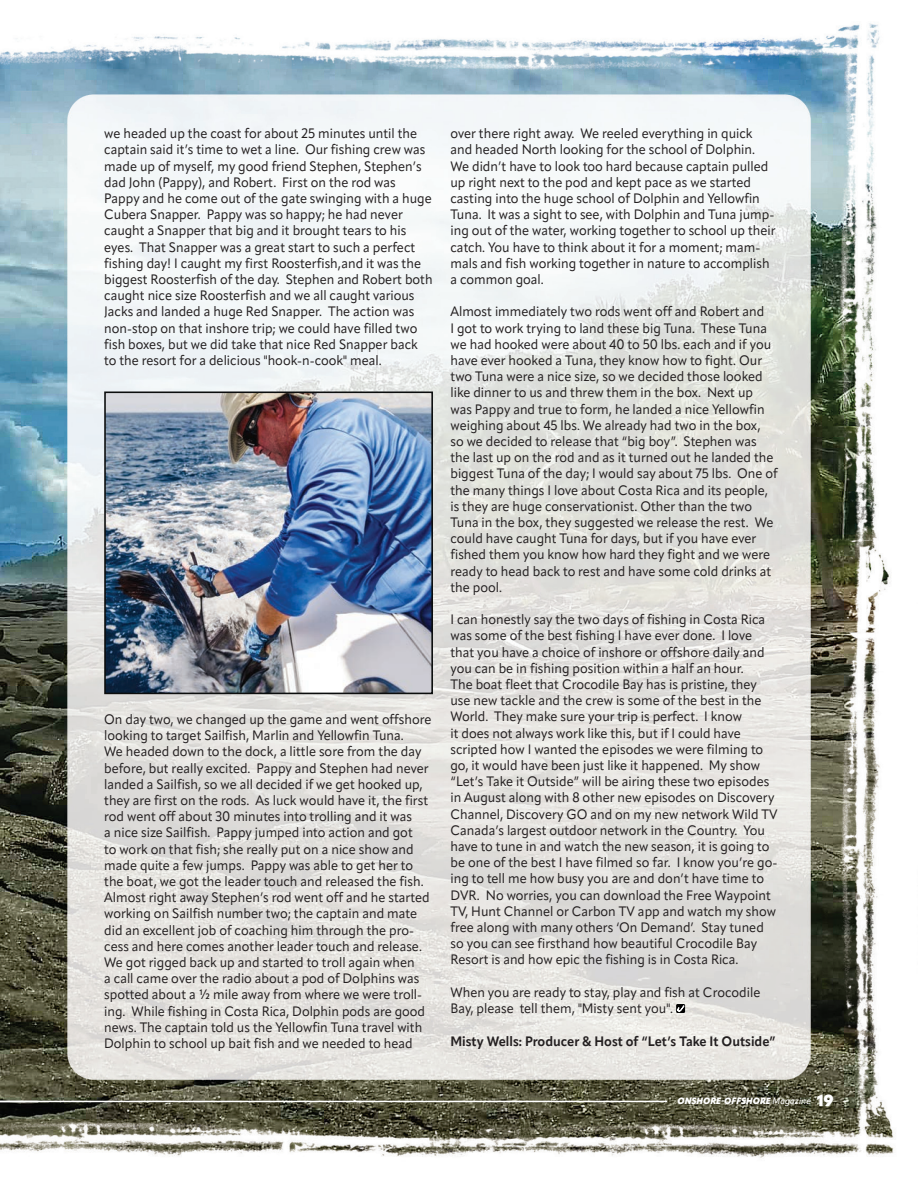
<style>
.page{position:relative;width:918px;height:1188px;background:#fff}
.page>*{position:absolute;margin:0;border:0;box-sizing:border-box;transform-origin:0 0}
.t1{font:13.5px/16.2px "Apparat";color:#231f20;scale:.95 1}
.t2{font:700 13.5px "Apparat";color:#231f20;scale:.95 1}
.t3{font:italic 900 9px "Apparat";color:#fff;scale:.95 1}
.s1{font-weight:500}
.s2{font-style:normal;font-size:15.75px}
</style>
<div class="page">
<img style="left:0;top:23px;width:894px;height:1135px">
<hr style="left:0;top:1101px;width:667px;height:1px;background:#fff">
<svg style="left:676px;top:1004px;width:9px;height:9px"></svg>
<svg style="left:678px;top:1006px;width:7px;height:5px"></svg>
<img style="left:107px;top:395px;width:323px;height:296px">
<div style="left:104px;top:392px;width:329px;height:302px;border:2px solid #0b0d0d"></div>
<p class="t1" style="left:104px;top:125px;width:347px">we headed up the coast for about 25 minutes until the captain said it’s time to wet a line. Our fishing crew was made up of myself, my good friend Stephen, Stephen’s dad John (Pappy), and Robert. First on the rod was Pappy and he come out of the gate swinging with a huge Cubera Snapper. Pappy was so happy; he had never caught a Snapper that big and it brought tears to his eyes. That Snapper was a great start to such a perfect fishing day! I caught my first Roosterfish,and it was the biggest Roosterfish of the day. Stephen and Robert both caught nice size Roosterfish and we all caught various Jacks and landed a huge Red Snapper. The action was non-stop on that inshore trip; we could have filled two fish boxes, but we did take that nice Red Snapper back to the resort for a delicious "hook-n-cook" meal.</p>
<p class="t1" style="left:104px;top:711px;width:346px">On day two, we changed up the game and went offshore looking to target Sailfish, Marlin and Yellowfin Tuna.<br>We headed down to the dock, a little sore from the day before, but really excited. Pappy and Stephen had never landed a Sailfish, so we all decided if we get hooked up, they are first on the rods. As luck would have it, the first rod went off about 30 minutes into trolling and it was<br>a nice size Sailfish. Pappy jumped into action and got<br>to work on that fish; she really put on a nice show and made quite a few jumps. Pappy was able to get her to the boat, we got the leader touch and released the fish.<br>Almost right away Stephen’s rod went off and he started working on Sailfish number two; the captain and mate did an excellent job of coaching him through the pro&shy;cess and here comes another leader touch and release.<br>We got rigged back up and started to troll again when<br>a call came over the radio about a pod of Dolphins was spotted about a ½ mile away from where we were troll&shy;ing. While fishing in Costa Rica, Dolphin pods are good news. The captain told us the Yellowfin Tuna travel with Dolphin to school up bait fish and we needed to head</p>
<p class="t1" style="left:450px;top:125px;width:344px">over there right away. We reeled everything in quick and headed North looking for the school of Dolphin.<br>We didn’t have to look too hard because captain pulled up right next to the pod and kept pace as we started casting into the huge school of Dolphin and Yellowfin Tuna. It was a sight to see, with Dolphin and Tuna jump&shy;ing out of the water, working together to school up their catch. You have to think about it for a moment; mam&shy;mals and fish working together in nature to accomplish a common goal.</p>
<p class="t1" style="left:450px;top:304px;width:346px">Almost immediately two rods went off and Robert and<br>I got to work trying to land these big Tuna. These Tuna we had hooked were about 40 to 50 lbs. each and if you have ever hooked a Tuna, they know how to fight. Our two Tuna were a nice size, so we decided those looked like dinner to us and threw them in the box. Next up was Pappy and true to form, he landed a nice Yellowfin weighing about 45 lbs. We already had two in the box,<br>so we decided to release that “big boy”. Stephen was the last up on the rod and as it turned out he landed the biggest Tuna of the day; I would say about 75 lbs. One of the many things I love about Costa Rica and its people, is they are huge conservationist. Other than the two Tuna in the box, they suggested we release the rest. We could have caught Tuna for days, but if you have ever fished them you know how hard they fight and we were ready to head back to rest and have some cold drinks at the pool.</p>
<p class="t1" style="left:450px;top:611px;width:346px">I can honestly say the two days of fishing in Costa Rica was some of the best fishing I have ever done. I love that you have a choice of inshore or offshore daily and you can be in fishing position within a half an hour.<br>The boat fleet that Crocodile Bay has is pristine, they use new tackle and the crew is some of the best in the World. They make sure your trip is perfect. I know<br>it does not always work like this, but if I could have scripted how I wanted the episodes we were filming to go, it would have been just like it happened. My show “Let’s Take it Outside” will be airing these two episodes in August along with 8 other new episodes on Discovery Channel, Discovery GO and on my new network Wild TV Canada’s largest outdoor network in the Country. You have to tune in and watch the new season, it is going to be one of the best I have filmed so far. I know you’re go&shy;ing to tell me how busy you are and don’t have time to DVR. No worries, you can download the Free Waypoint TV, Hunt Channel or Carbon TV app and watch my show free along with many others ‘On Demand’. Stay tuned so you can see firsthand how beautiful Crocodile Bay Resort is and how epic the fishing is in Costa Rica.</p>
<p class="t1" style="left:450px;top:984px;width:328px">When you are ready to stay, play and fish at Crocodile<br>Bay, please tell them, "Misty sent you".</p>
<p class="t2" style="left:450px;top:1033px;width:344px">Misty Wells: Producer &amp; Host of “Let’s Take It Outside”</p>
<p class="t3" style="left:677px;top:1095px;width:166px">ONSHORE-OFFSHORE <span class="s1">Magazine</span> <span class="s2">19</span></p>
</div>
